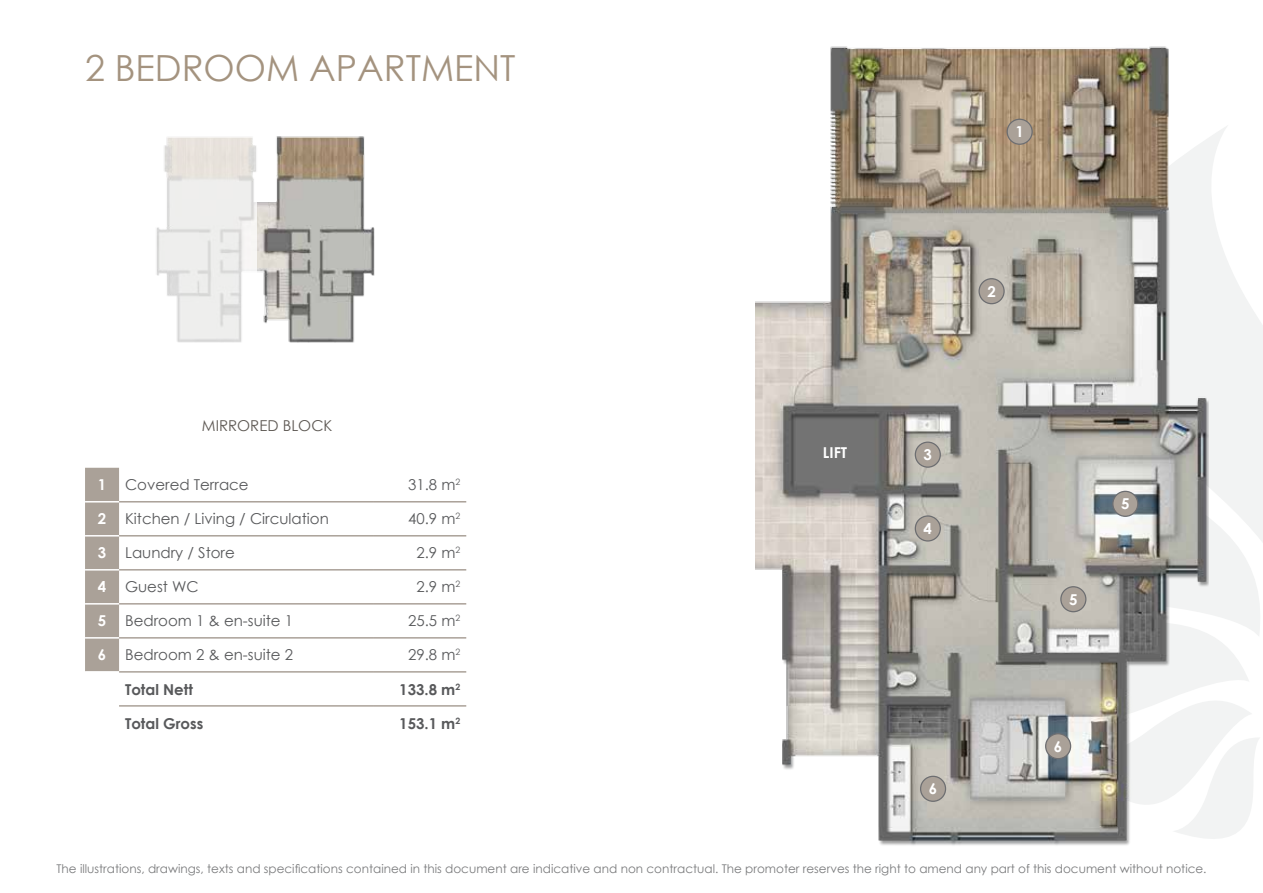
<style>
.page{position:relative;width:1263px;height:893px;background:#fff}
.page>*{position:absolute;margin:0;border:0;box-sizing:border-box;transform-origin:0 0}
.t1{font:36px "Century Gothic";color:#a4937f}
.t2{font:15px "Century Gothic";color:#58595b}
.t3{font:700 15px "Century Gothic";color:#58595b}
.t4{font:700 15px "Century Gothic";color:#fff}
.t5{font:15px "Century Gothic";color:#5e5954}
.t6{font:12px "Century Gothic";color:#58595b}
</style>
<div class="page">
<svg style="left:1209px;top:126px;width:54px;height:713px;fill:#f2f3f3"></svg>
<div style="left:85px;top:468px;width:34px;height:203px;background:#aaa198"></div>
<hr style="left:85px;top:501px;width:34px;height:1px;background:#fff">
<hr style="left:85px;top:535px;width:34px;height:1px;background:#fff">
<hr style="left:85px;top:569px;width:34px;height:2px;background:#fff">
<hr style="left:85px;top:603px;width:34px;height:2px;background:#fff">
<hr style="left:85px;top:637px;width:34px;height:2px;background:#fff">
<hr style="left:119px;top:501px;width:255px;height:1px;background:#aaa198">
<hr style="left:374px;top:501px;width:92px;height:1px;background:#aaa198">
<hr style="left:119px;top:535px;width:255px;height:1px;background:#aaa198">
<hr style="left:374px;top:535px;width:92px;height:1px;background:#aaa198">
<hr style="left:119px;top:569px;width:255px;height:2px;background:#aaa198">
<hr style="left:374px;top:569px;width:92px;height:2px;background:#aaa198">
<hr style="left:119px;top:603px;width:255px;height:2px;background:#aaa198">
<hr style="left:374px;top:603px;width:92px;height:2px;background:#aaa198">
<hr style="left:119px;top:637px;width:255px;height:2px;background:#aaa198">
<hr style="left:374px;top:637px;width:92px;height:2px;background:#aaa198">
<hr style="left:119px;top:671px;width:255px;height:2px;background:#aaa198">
<hr style="left:374px;top:671px;width:92px;height:2px;background:#aaa198">
<hr style="left:119px;top:705px;width:255px;height:2px;background:#aaa198">
<hr style="left:374px;top:705px;width:92px;height:2px;background:#aaa198">
<img style="left:257px;top:136px;width:118px;height:207px">
<svg style="left:156px;top:137px;width:101px;height:206px;fill:#eeeeed"></svg>
<img style="left:756px;top:46px;width:453px;height:800px">
<div style="left:1007px;top:119px;width:25px;height:25px;background:#aaa198;border-radius:50%"></div>
<div style="left:1006px;top:119px;width:27px;height:26px;border:1px solid #6d6e71;border-radius:50%"></div>
<div style="left:979px;top:279px;width:25px;height:25px;background:#aaa198;border-radius:50%"></div>
<div style="left:978px;top:278px;width:27px;height:26px;border:1px solid #6d6e71;border-radius:50%"></div>
<div style="left:915px;top:442px;width:25px;height:25px;background:#aaa198;border-radius:50%"></div>
<div style="left:915px;top:442px;width:26px;height:26px;border:1px solid #6d6e71;border-radius:50%"></div>
<div style="left:915px;top:516px;width:25px;height:25px;background:#aaa198;border-radius:50%"></div>
<div style="left:915px;top:515px;width:26px;height:27px;border:1px solid #6d6e71;border-radius:50%"></div>
<div style="left:1113px;top:491px;width:25px;height:25px;background:#aaa198;border-radius:50%"></div>
<div style="left:1112px;top:491px;width:26px;height:26px;border:1px solid #6d6e71;border-radius:50%"></div>
<div style="left:1061px;top:587px;width:25px;height:25px;background:#aaa198;border-radius:50%"></div>
<div style="left:1060px;top:586px;width:26px;height:26px;border:1px solid #6d6e71;border-radius:50%"></div>
<div style="left:1046px;top:734px;width:24px;height:25px;background:#aaa198;border-radius:50%"></div>
<div style="left:1045px;top:733px;width:26px;height:26px;border:1px solid #6d6e71;border-radius:50%"></div>
<div style="left:920px;top:776px;width:25px;height:25px;background:#aaa198;border-radius:50%"></div>
<div style="left:920px;top:776px;width:26px;height:26px;border:1px solid #6d6e71;border-radius:50%"></div>
<h1 class="t1" style="left:85px;top:43px;width:429px">2 bedroom apartment</h1>
<p class="t5" style="left:202px;top:415px;width:121px">mirrored block</p>
<p class="t4" style="left:98px;top:474px;width:10px">1</p>
<p class="t2" style="left:125px;top:474px;width:125px">Covered Terrace</p>
<p class="t2" style="left:408px;top:474px;width:54px">31.8 m<sup>2</sup></p>
<p class="t4" style="left:98px;top:508px;width:10px">2</p>
<p class="t2" style="left:125px;top:508px;width:205px">Kitchen / Living / Circulation</p>
<p class="t2" style="left:408px;top:508px;width:54px">40.9 m<sup>2</sup></p>
<p class="t4" style="left:98px;top:542px;width:10px">3</p>
<p class="t2" style="left:125px;top:542px;width:111px">Laundry / Store</p>
<p class="t2" style="left:416px;top:542px;width:45px">2.9 m<sup>2</sup></p>
<p class="t4" style="left:98px;top:576px;width:10px">4</p>
<p class="t2" style="left:125px;top:576px;width:75px">Guest WC</p>
<p class="t2" style="left:416px;top:576px;width:45px">2.9 m<sup>2</sup></p>
<p class="t4" style="left:98px;top:610px;width:10px">5</p>
<p class="t2" style="left:125px;top:611px;width:170px">Bedroom 1 &amp; en-suite 1</p>
<p class="t2" style="left:408px;top:611px;width:54px">25.5 m<sup>2</sup></p>
<p class="t4" style="left:98px;top:644px;width:10px">6</p>
<p class="t2" style="left:125px;top:645px;width:170px">Bedroom 2 &amp; en-suite 2</p>
<p class="t2" style="left:408px;top:645px;width:54px">29.8 m<sup>2</sup></p>
<p class="t3" style="left:125px;top:678px;width:69px">Total Nett</p>
<p class="t3" style="left:399px;top:678px;width:62px">133.8 m<sup>2</sup></p>
<p class="t3" style="left:125px;top:712px;width:80px">Total Gross</p>
<p class="t3" style="left:399px;top:712px;width:62px">153.1 m<sup>2</sup></p>
<p class="t4" style="left:823px;top:441px;width:24px">lift</p>
<p class="t4" style="left:1015px;top:121px;width:10px">1</p>
<p class="t4" style="left:987px;top:280px;width:10px">2</p>
<p class="t4" style="left:923px;top:443px;width:10px">3</p>
<p class="t4" style="left:923px;top:517px;width:10px">4</p>
<p class="t4" style="left:929px;top:778px;width:10px">6</p>
<p class="t4" style="left:1069px;top:588px;width:10px">5</p>
<p class="t4" style="left:1121px;top:493px;width:10px">5</p>
<p class="t4" style="left:1054px;top:735px;width:10px">6</p>
<p class="t6" style="left:56px;top:860px;width:1151px">The illustrations, drawings, texts and specifications contained in this document are indicative and non contractual. The promoter reserves the right to amend any part of this document without notice.</p>
</div>
